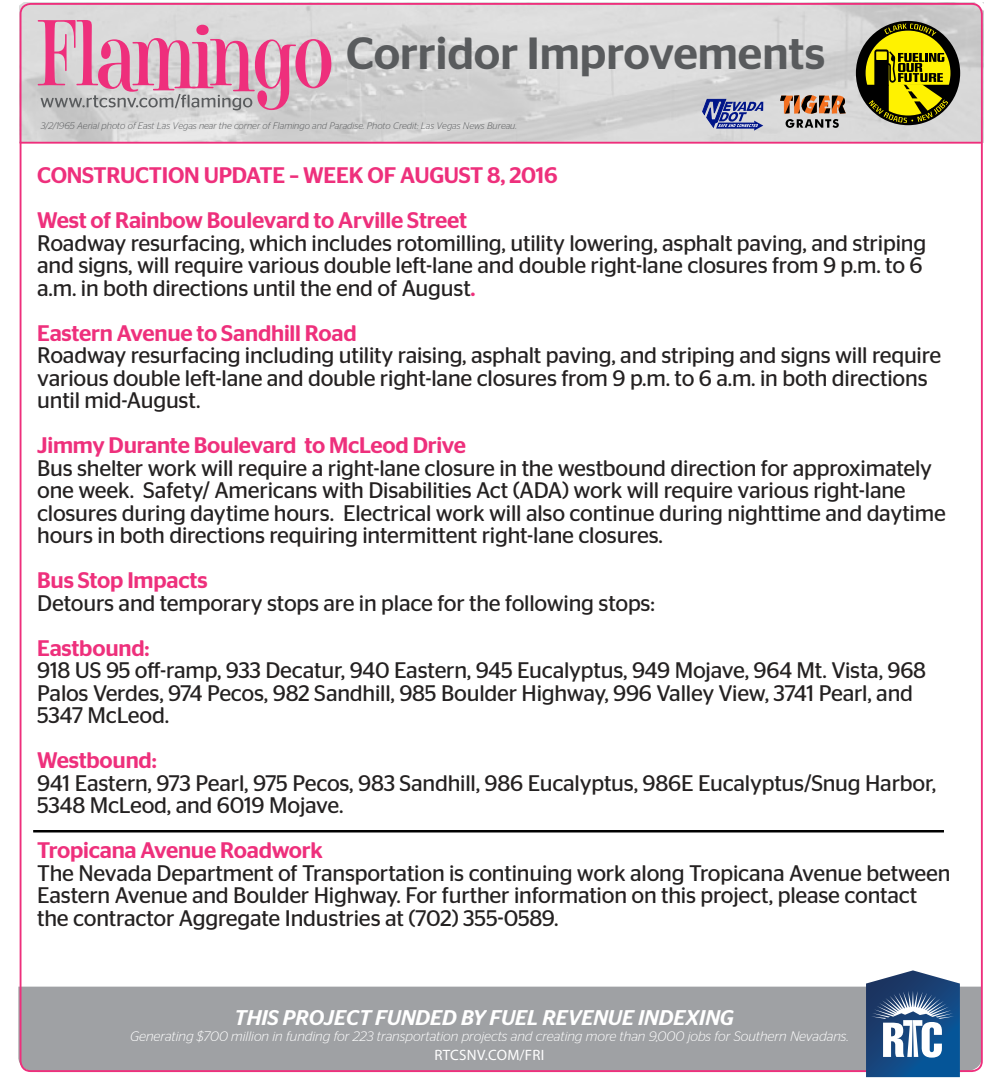
<style>
.page{position:relative;width:1000px;height:1080px;background:#fff}
.page>*{position:absolute;margin:0;border:0;box-sizing:border-box;transform-origin:0 0}
.t1{font:500 45px "Stag Sans";color:#595b5d}
.t2{font:22.5px/22.5px "Stag Sans";letter-spacing:-.01em;color:#242121}
.t3{font:500 22.5px/45px "Stag Sans";letter-spacing:-.01em;color:#ee307c}
.t4{font:italic 500 21.25px "Stag Sans";color:#fff}
.t5{font:15px "Myriad Pro";letter-spacing:.02em;color:#fff}
.t6{font:italic 300 13.75px "Stag Sans";color:#fff}
.t7{font:italic 300 9.5px "Stag Sans";color:#595b5d}
.s1{font-weight:500;color:#ee307c}
</style>
<div class="page">
<div style="left:18px;top:987px;width:962px;height:85px;background:#9fa1a4"></div>
<img style="left:19px;top:6px;width:961px;height:137px">
<svg style="left:19px;top:2px;width:8px;height:14px"></svg>
<svg style="left:973px;top:2px;width:11px;height:9px"></svg>
<svg style="left:38px;top:20px;width:293px;height:90px;background:#d7a5ba"></svg>
<svg style="left:866px;top:970px;width:94px;height:107px"></svg>
<svg style="left:856px;top:21px;width:104px;height:104px;background:#8d882c"></svg>
<svg style="left:780px;top:95px;width:66px;height:33px;background:#a48876"></svg>
<hr style="left:20px;top:142px;width:961px;height:2px;background:#ee2f7c">
<svg style="left:702px;top:99px;width:61px;height:32px;background:#7a83b6"></svg>
<hr style="left:33px;top:830px;width:911px;height:2px;background:#000">
<h1 class="t1" style="left:346px;top:28px;width:481px">Corridor Improvements</h1>
<p class="t7" style="left:41px;top:120px;width:478px">3/2/1965 Aerial photo of East Las Vegas near the corner of Flamingo and Paradise. Photo Credit: Las Vegas News Bureau.</p>
<p class="t3" style="left:37px;top:153px;width:522px">CONSTRUCTION UPDATE – WEEK OF AUGUST 8, 2016<br>West of Rainbow Boulevard to Arville Street</p>
<p class="t2" style="left:37px;top:232px;width:890px">Roadway resurfacing, which includes rotomilling, utility lowering, asphalt paving, and striping and signs, will require various double left-lane and double right-lane closures from 9 p.m. to 6 a.m. in both directions until the end of August<span class="s1">.</span></p>
<p class="t3" style="left:37px;top:310px;width:321px">Eastern Avenue to Sandhill Road</p>
<p class="t2" style="left:37px;top:344px;width:906px">Roadway resurfacing including utility raising, asphalt paving, and striping and signs will require various double left-lane and double right-lane closures from 9 p.m. to 6 a.m. in both directions until mid-August.</p>
<p class="t3" style="left:37px;top:423px;width:430px">Jimmy Durante Boulevard to McLeod Drive</p>
<p class="t2" style="left:37px;top:457px;width:910px">Bus shelter work will require a right-lane closure in the westbound direction for approximately one week. Safety/ Americans with Disabilities Act (ADA) work will require various right-lane closures during daytime hours. Electrical work will also continue during nighttime and daytime hours in both directions requiring intermittent right-lane closures.</p>
<p class="t3" style="left:37px;top:558px;width:172px">Bus Stop Impacts</p>
<p class="t2" style="left:37px;top:592px;width:619px">Detours and temporary stops are in place for the following stops:</p>
<p class="t3" style="left:37px;top:625px;width:114px">Eastbound:</p>
<p class="t2" style="left:37px;top:659px;width:891px">918 US 95 off-ramp, 933 Decatur, 940 Eastern, 945 Eucalyptus, 949 Mojave, 964 Mt. Vista, 968<br>Palos Verdes, 974 Pecos, 982 Sandhill, 985 Boulder Highway, 996 Valley View, 3741 Pearl, and<br>5347 McLeod.</p>
<p class="t3" style="left:37px;top:738px;width:121px">Westbound:</p>
<p class="t2" style="left:37px;top:772px;width:901px">941 Eastern, 973 Pearl, 975 Pecos, 983 Sandhill, 986 Eucalyptus, 986E Eucalyptus/Snug Harbor,<br>5348 McLeod, and 6019 Mojave.</p>
<p class="t3" style="left:37px;top:828px;width:287px">Tropicana Avenue Roadwork</p>
<p class="t2" style="left:37px;top:862px;width:915px">The Nevada Department of Transportation is continuing work along Tropicana Avenue between<br>Eastern Avenue and Boulder Highway. For further information on this project, please contact the contractor Aggregate Industries at (702) 355-0589.</p>
<p class="t4" style="left:235px;top:1006px;width:501px">THIS PROJECT FUNDED BY FUEL REVENUE INDEXING</p>
<p class="t6" style="left:130px;top:1028px;width:720px">Generating $700 million in funding for 223 transportation projects and creating more than 9,000 jobs for Southern Nevadans.</p>
<p class="t5" style="left:434px;top:1046px;width:112px">RTCSNV.COM/FRI</p>
</div>
